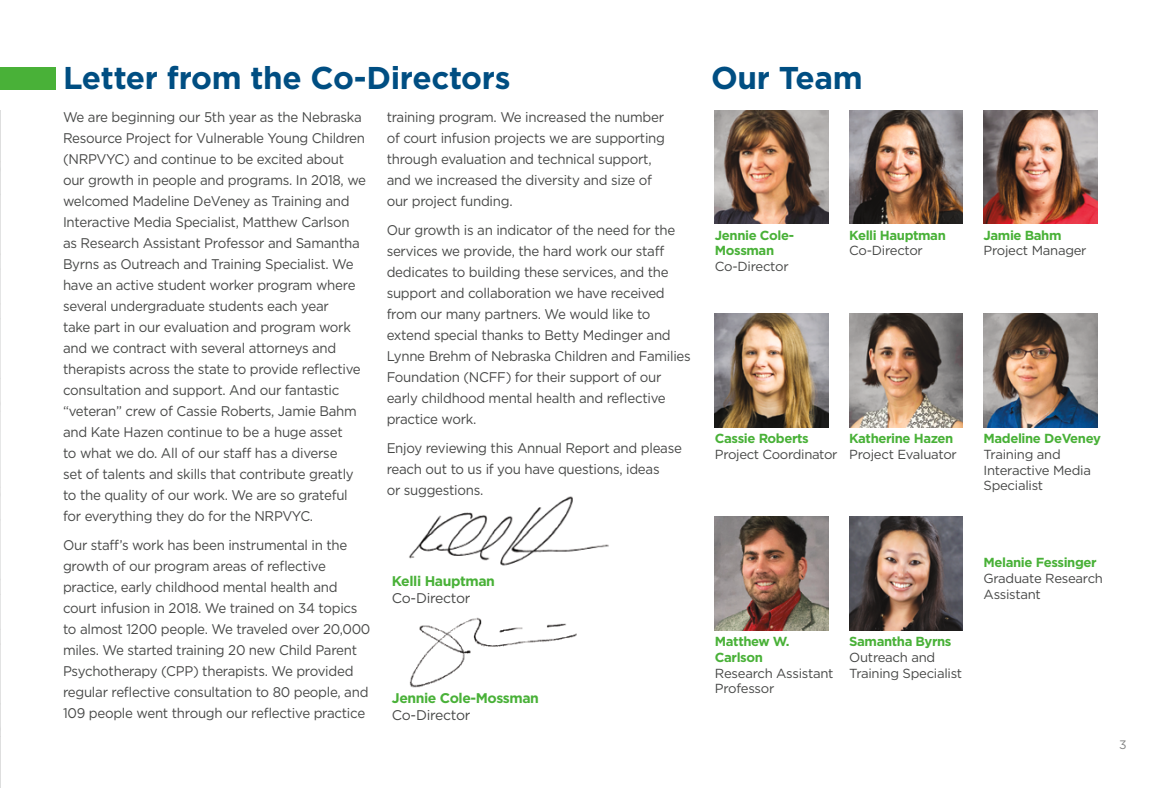
<style>
.page{position:relative;width:1166px;height:788px;background:#fff}
.page>*{position:absolute;margin:0;border:0;box-sizing:border-box;transform-origin:0 0}
.t1{font:700 31.5px "Gotham HTF";letter-spacing:-.01em;color:#004e82}
.t2{font:14px/21px "Gotham HTF";letter-spacing:-.02em;color:#474847;scale:.95 1}
.t3{font:700 14px "Gotham HTF";letter-spacing:-.03em;color:#49b138}
.t4{font:14px "Gotham HTF";letter-spacing:-.02em;color:#474847}
.t5{font:13.12px/15.8px "Gotham HTF";letter-spacing:-.02em;color:#474847}
.t6{font:700 13.12px/15.8px "Gotham HTF";letter-spacing:-.03em;color:#49b138}
.t7{font:12.25px "Gotham HTF";color:#828383}
</style>
<div class="page">
<img style="left:409px;top:496px;width:200px;height:70px">
<svg style="left:0;top:110px;width:1px;height:678px"></svg>
<img style="left:409px;top:617px;width:168px;height:71px">
<img style="left:715px;top:110px;width:113px;height:114px">
<img style="left:849px;top:110px;width:113px;height:114px">
<img style="left:983px;top:110px;width:114px;height:114px">
<img style="left:715px;top:314px;width:113px;height:113px">
<img style="left:849px;top:314px;width:113px;height:113px">
<img style="left:983px;top:314px;width:114px;height:113px">
<img style="left:715px;top:516px;width:113px;height:114px">
<img style="left:849px;top:516px;width:113px;height:114px">
<div style="left:0;top:67px;width:55px;height:22px;background:#49b138"></div>
<h1 class="t1" style="left:63px;top:60px;width:449px">Letter from the Co-Directors</h1>
<h1 class="t1" style="left:711px;top:60px;width:153px">Our Team</h1>
<p class="t2" style="left:63px;top:106px;width:320px">We are beginning our 5th year as the Nebraska Resource Project for Vulnerable Young Children (NRPVYC) and continue to be excited about our growth in people and programs. In 2018, we welcomed Madeline DeVeney as Training and Interactive Media Specialist, Matthew Carlson as Research Assistant Professor and Samantha Byrns as Outreach and Training Specialist. We have an active student worker program where several undergraduate students each year<br>take part in our evaluation and program work and we contract with several attorneys and therapists across the state to provide reflective consultation and support. And our fantastic “veteran” crew of Cassie Roberts, Jamie Bahm and Kate Hazen continue to be a huge asset<br>to what we do. All of our staff has a diverse<br>set of talents and skills that contribute greatly to the quality of our work. We are so grateful for everything they do for the NRPVYC.</p>
<p class="t2" style="left:63px;top:534px;width:325px">Our staff’s work has been instrumental in the growth of our program areas of reflective practice, early childhood mental health and court infusion in 2018. We trained on 34 topics to almost 1200 people. We traveled over 20,000 miles. We started training 20 new Child Parent Psychotherapy (CPP) therapists. We provided regular reflective consultation to 80 people, and 109 people went through our reflective practice</p>
<p class="t2" style="left:387px;top:106px;width:294px">training program. We increased the number of court infusion projects we are supporting through evaluation and technical support, and we increased the diversity and size of our project funding.</p>
<p class="t2" style="left:387px;top:219px;width:322px">Our growth is an indicator of the need for the services we provide, the hard work our staff dedicates to building these services, and the support and collaboration we have received from our many partners. We would like to extend special thanks to Betty Medinger and Lynne Brehm of Nebraska Children and Families Foundation (NCFF) for their support of our early childhood mental health and reflective practice work.</p>
<p class="t2" style="left:387px;top:437px;width:312px">Enjoy reviewing this Annual Report and please reach out to us if you have questions, ideas<br>or suggestions.</p>
<p class="t3" style="left:392px;top:573px;width:105px">Kelli Hauptman</p>
<p class="t4" style="left:392px;top:590px;width:80px">Co-Director</p>
<p class="t3" style="left:392px;top:689px;width:149px">Jennie Cole-Mossman</p>
<p class="t4" style="left:392px;top:707px;width:80px">Co-Director</p>
<p class="t6" style="left:715px;top:227px;width:81px">Jennie Cole-<br>Mossman</p>
<p class="t5" style="left:715px;top:258px;width:75px">Co-Director</p>
<p class="t6" style="left:849px;top:227px;width:98px">Kelli Hauptman</p>
<p class="t5" style="left:849px;top:242px;width:75px">Co-Director</p>
<p class="t6" style="left:715px;top:430px;width:95px">Cassie Roberts</p>
<p class="t5" style="left:715px;top:446px;width:124px">Project Coordinator</p>
<p class="t6" style="left:849px;top:430px;width:106px">Katherine Hazen</p>
<p class="t5" style="left:849px;top:446px;width:109px">Project Evaluator</p>
<p class="t6" style="left:715px;top:633px;width:76px">Matthew W.<br>Carlson</p>
<p class="t5" style="left:715px;top:664px;width:120px">Research Assistant<br>Professor</p>
<p class="t6" style="left:849px;top:633px;width:104px">Samantha Byrns</p>
<p class="t5" style="left:849px;top:649px;width:114px">Outreach and<br>Training Specialist</p>
<p class="t6" style="left:983px;top:227px;width:79px">Jamie Bahm</p>
<p class="t5" style="left:983px;top:242px;width:105px">Project Manager</p>
<p class="t6" style="left:983px;top:430px;width:119px">Madeline DeVeney</p>
<p class="t5" style="left:983px;top:446px;width:109px">Training and<br>Interactive Media<br>Specialist</p>
<p class="t6" style="left:983px;top:554px;width:115px">Melanie Fessinger</p>
<p class="t5" style="left:983px;top:570px;width:121px">Graduate Research<br>Assistant</p>
<p class="t7" style="left:1119px;top:737px;width:9px">3</p>
</div>
